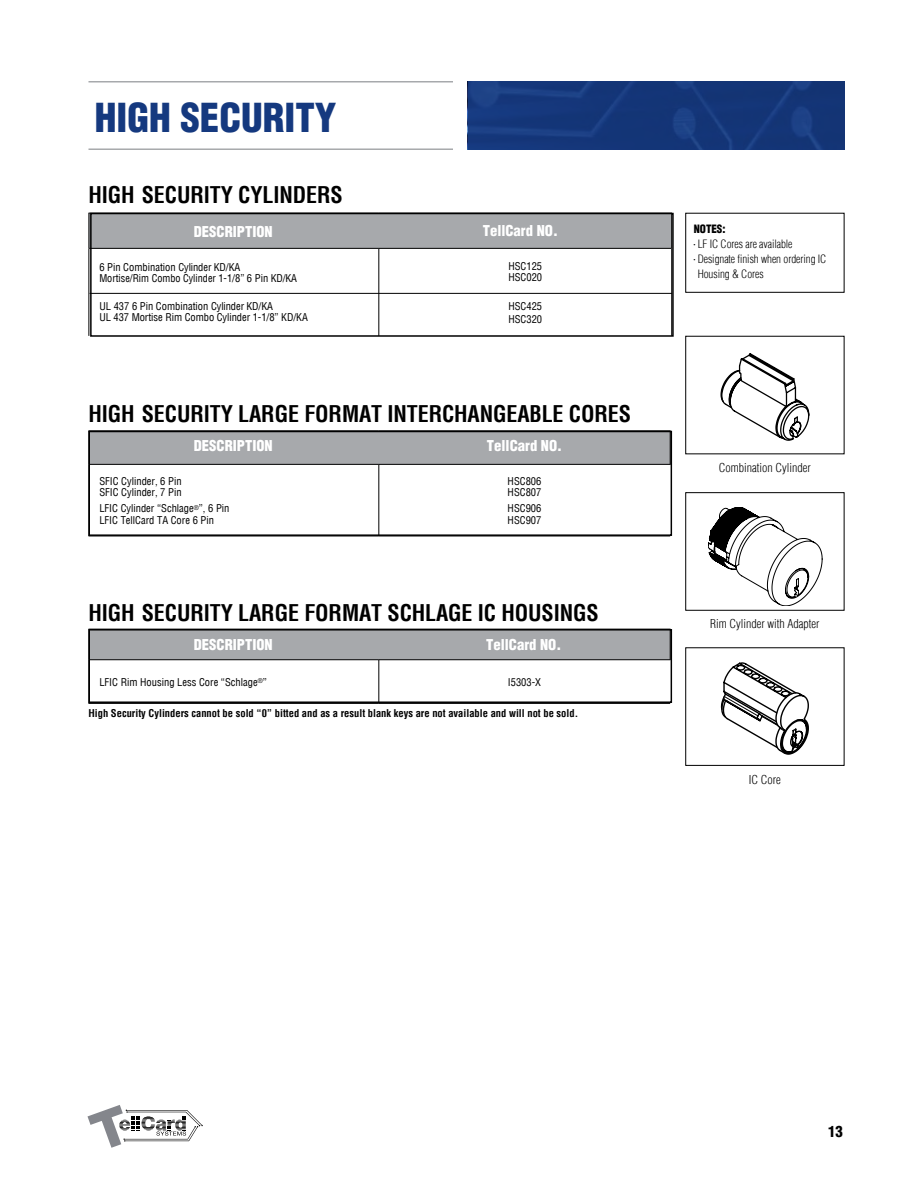
<style>
.page{position:relative;width:918px;height:1188px;background:#fff}
.page>*{position:absolute;margin:0;border:0;box-sizing:border-box;transform-origin:0 0}
.t1{font:900 condensed 39px "Helvetica LT";color:#15397f}
.t2{font:700 condensed 22.5px "Helvetica LT";letter-spacing:-.005em;color:#000}
.t3{font:900 condensed 15px "Helvetica LT";color:#000}
.t4{font:900 condensed 14.7px "Helvetica LT";color:#fff}
.t5{font:300 condensed 12px "Helvetica LT";color:#000}
.t6{font:300 condensed 11.25px/15px "Helvetica LT";letter-spacing:-.005em;color:#000}
.t7{font:900 condensed 11.25px "Helvetica LT";letter-spacing:-.005em;color:#000}
.t8{font:condensed 10.5px/11.2px "Helvetica LT";color:#000}
.t9{font:700 condensed 10.5px "Helvetica LT";color:#000}
</style>
<div class="page">
<div style="left:89px;top:629px;width:581px;height:31px;background:#a7a9ac"></div>
<svg style="left:91px;top:660px;width:578px;height:40px"></svg>
<hr style="left:89px;top:659px;width:290px;height:1px;background:#000">
<hr style="left:379px;top:659px;width:292px;height:1px;background:#000">
<hr style="left:88px;top:703px;width:291px;height:1px;background:#000">
<hr style="left:379px;top:703px;width:291px;height:1px;background:#000">
<hr style="left:378px;top:660px;width:1px;height:43px;background:#000">
<div style="left:89px;top:431px;width:581px;height:33px;background:#a7a9ac"></div>
<hr style="left:89px;top:464px;width:290px;height:1px;background:#000">
<hr style="left:379px;top:464px;width:292px;height:1px;background:#000">
<hr style="left:88px;top:536px;width:291px;height:1px;background:#000">
<hr style="left:379px;top:536px;width:291px;height:1px;background:#000">
<hr style="left:378px;top:464px;width:1px;height:72px;background:#000">
<div style="left:88px;top:431px;width:584px;height:105px;border:2px solid #000"></div>
<div style="left:88px;top:629px;width:584px;height:74px;border:2px solid #000"></div>
<div style="left:89px;top:213px;width:583px;height:35px;background:#a7a9ac"></div>
<svg style="left:89px;top:249px;width:582px;height:87px"></svg>
<hr style="left:88px;top:213px;width:291px;height:1px;background:#000">
<hr style="left:89px;top:248px;width:290px;height:1px;background:#000">
<hr style="left:379px;top:248px;width:292px;height:1px;background:#000">
<hr style="left:88px;top:213px;width:1px;height:35px;background:#000">
<hr style="left:88px;top:248px;width:1px;height:88px;background:#000">
<hr style="left:378px;top:248px;width:1px;height:88px;background:#000">
<svg style="left:721px;top:662px;width:88px;height:93px"></svg>
<div style="left:685px;top:647px;width:160px;height:119px;border:1px solid #000"></div>
<svg style="left:721px;top:353px;width:88px;height:88px"></svg>
<svg style="left:708px;top:507px;width:114px;height:99px"></svg>
<div style="left:685px;top:492px;width:160px;height:119px;border:1px solid #000"></div>
<div style="left:685px;top:213px;width:160px;height:80px;border:1px solid #000"></div>
<div style="left:468px;top:81px;width:376px;height:68px;background:linear-gradient(to bottom,#16387a,#15377a)"></div>
<hr style="left:90px;top:293px;width:582px;height:1px;background:#000">
<svg style="left:88px;top:1105px;width:115px;height:43px"></svg>
<hr style="left:88px;top:81px;width:365px;height:1px;background:#a7a9ac">
<hr style="left:88px;top:148px;width:365px;height:2px;background:#a7a9ac">
<div style="left:90px;top:213px;width:584px;height:124px;border:2px solid #000"></div>
<h1 class="t1" style="left:95px;top:93px;width:243px">HIGH SECURITY</h1>
<h2 class="t2" style="left:88px;top:181px;width:256px">HIGH SECURITY CYLINDERS</h2>
<h3 class="t4" style="left:194px;top:223px;width:80px">DESCRIPTION</h3>
<h3 class="t4" style="left:483px;top:222px;width:77px">TellCard NO.</h3>
<p class="t8" style="left:99px;top:261px;width:199px">6 Pin Combination Cylinder KD/KA<br>Mortise/Rim Combo Cylinder 1-1/8” 6 Pin KD/KA</p>
<p class="t8" style="left:99px;top:301px;width:210px">UL 437 6 Pin Combination Cylinder KD/KA<br>UL 437 Mortise Rim Combo Cylinder 1-1/8” KD/KA</p>
<p class="t8" style="left:508px;top:260px;width:35px">HSC125<br>HSC020</p>
<p class="t8" style="left:508px;top:300px;width:35px;line-height:12.6px">HSC425<br>HSC320</p>
<h2 class="t2" style="left:88px;top:400px;width:544px">HIGH SECURITY LARGE FORMAT INTERCHANGEABLE CORES</h2>
<h3 class="t4" style="left:194px;top:436px;width:80px">DESCRIPTION</h3>
<h3 class="t4" style="left:487px;top:436px;width:77px">TellCard NO.</h3>
<p class="t8" style="left:99px;top:475px;width:84px">SFIC Cylinder, 6 Pin<br>SFIC Cylinder, 7 Pin</p>
<p class="t8" style="left:99px;top:503px;width:132px">LFIC Cylinder “Schlage<sup>®</sup>”, 6 Pin<br>LFIC TellCard TA Core 6 Pin</p>
<p class="t8" style="left:508px;top:475px;width:35px">HSC806<br>HSC807</p>
<p class="t8" style="left:508px;top:503px;width:35px">HSC906<br>HSC907</p>
<h2 class="t2" style="left:88px;top:598px;width:512px">HIGH SECURITY LARGE FORMAT SCHLAGE IC HOUSINGS</h2>
<h3 class="t4" style="left:194px;top:636px;width:80px">DESCRIPTION</h3>
<h3 class="t4" style="left:486px;top:636px;width:77px">TellCard NO.</h3>
<p class="t8" style="left:99px;top:676px;width:169px">LFIC Rim Housing Less Core “Schlage<sup>®</sup>”</p>
<p class="t8" style="left:508px;top:676px;width:35px">I5303-X</p>
<p class="t9" style="left:88px;top:707px;width:491px">High Security Cylinders cannot be sold “0” bitted and as a result blank keys are not available and will not be sold.</p>
<p class="t7" style="left:694px;top:222px;width:33px">NOTES:</p>
<p class="t6" style="left:694px;top:237px;width:100px"><sup>•</sup> LF IC Cores are available</p>
<p class="t6" style="left:698px;top:252px;width:130px;text-indent:-4px"><sup>•</sup> Designate finish when ordering IC<br>Housing &amp; Cores</p>
<p class="t5" style="left:719px;top:460px;width:93px">Combination Cylinder</p>
<p class="t5" style="left:710px;top:617px;width:111px">Rim Cylinder with Adapter</p>
<p class="t5" style="left:749px;top:772px;width:34px">IC Core</p>
<h3 class="t3" style="left:828px;top:1122px;width:16px">13</h3>
</div>
